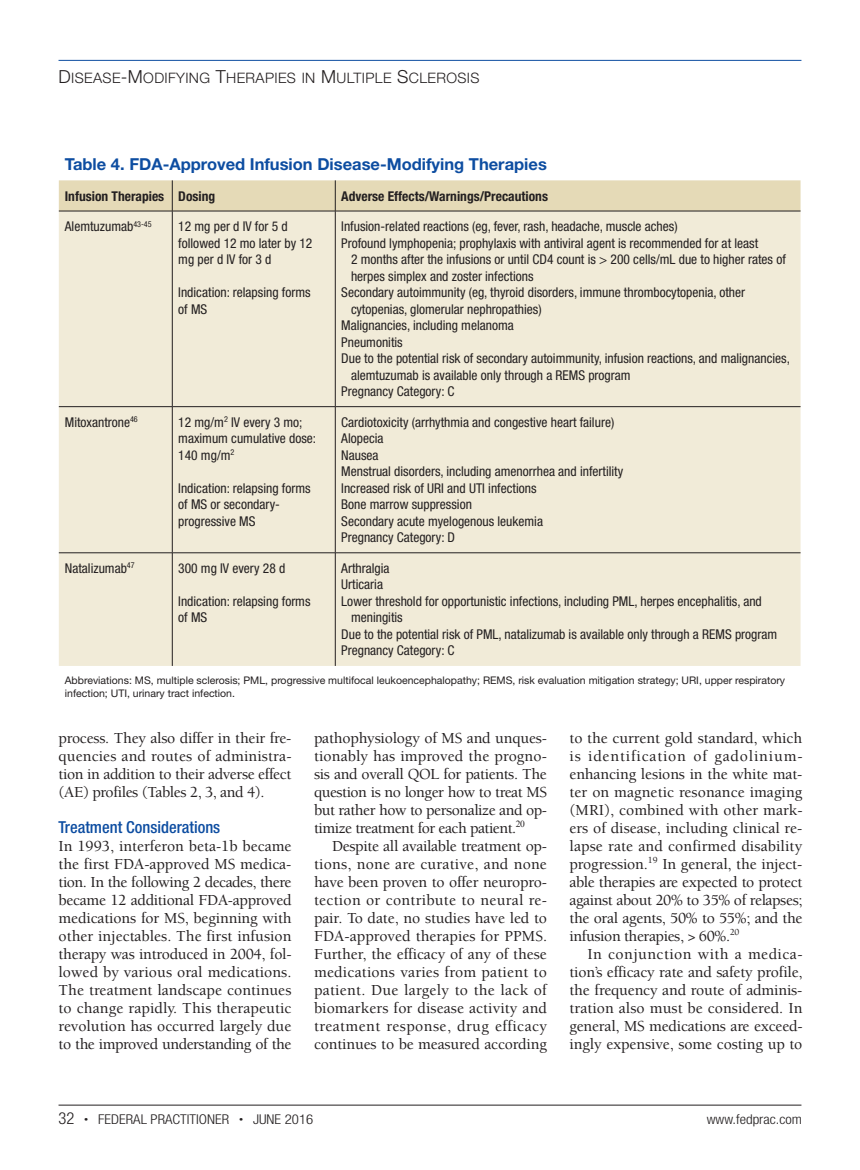
<style>
.page{position:relative;width:860px;height:1170px;background:#fff}
.page>*{position:absolute;margin:0;border:0;box-sizing:border-box;transform-origin:0 0}
.t1{font:700 16.5px "Helvetica Neue LT Std";color:#0d4da1}
.t2{font:500 condensed 16.5px "Helvetica Neue LT Std";color:#0d4da1}
.t3{font:500 15.75px/18px "Berkeley Std";letter-spacing:-.025em;color:#231f20;text-align:justify}
.t4{font:14.4px "Helvetica Neue LT Std Lt SC800";letter-spacing:.025em;color:#231f20}
.t5{font:condensed 13.5px/16.5px "Helvetica Neue LT Std";color:#231f20}
.t6{font:700 condensed 13.5px "Helvetica Neue LT Std";color:#231f20}
.t7{font:300 condensed 13.5px "Helvetica Neue LT Std";color:#231f20;scale:1.1 1}
.t8{font:10.5px/13.5px "Helvetica Neue LT Std";color:#231f20}
.s1{font-size:18px}
.s2{font-size:16.5px}
.s3{font-size:7.5px}
</style>
<div class="page">
<hr style="left:58px;top:60px;width:743px;height:1px;background:#0d4da1">
<hr style="left:58px;top:1105px;width:743px;height:1px;background:#231f20">
<div style="left:59px;top:180px;width:741px;height:31px;background:#e5dab7"></div>
<div style="left:59px;top:212px;width:741px;height:454px;background:#f1ebd8"></div>
<hr style="left:172px;top:180px;width:1px;height:31px;background:#231f20">
<hr style="left:335px;top:180px;width:1px;height:31px;background:#231f20">
<hr style="left:59px;top:211px;width:113px;height:1px;background:#231f20">
<hr style="left:172px;top:211px;width:163px;height:1px;background:#231f20">
<hr style="left:172px;top:211px;width:1px;height:195px;background:#231f20">
<hr style="left:335px;top:211px;width:465px;height:1px;background:#231f20">
<hr style="left:335px;top:211px;width:1px;height:195px;background:#231f20">
<hr style="left:59px;top:406px;width:113px;height:1px;background:#231f20">
<hr style="left:172px;top:406px;width:163px;height:1px;background:#231f20">
<hr style="left:172px;top:407px;width:1px;height:146px;background:#231f20">
<hr style="left:335px;top:406px;width:465px;height:1px;background:#231f20">
<hr style="left:335px;top:407px;width:1px;height:146px;background:#231f20">
<hr style="left:59px;top:553px;width:113px;height:1px;background:#231f20">
<hr style="left:172px;top:553px;width:163px;height:1px;background:#231f20">
<hr style="left:172px;top:553px;width:1px;height:113px;background:#231f20">
<hr style="left:335px;top:553px;width:465px;height:1px;background:#231f20">
<hr style="left:335px;top:553px;width:1px;height:113px;background:#231f20">
<p class="t4" style="left:58px;top:69px;width:422px"><span class="s1">D</span>ISEASE<span class="s1">-M</span>ODIFYING <span class="s1">T</span>HERAPIES IN <span class="s1">M</span>ULTIPLE <span class="s1">S</span>CLEROSIS</p>
<p class="t1" style="left:65px;top:154px;width:483px">Table 4. FDA-Approved Infusion Disease-Modifying Therapies</p>
<p class="t6" style="left:65px;top:188px;width:152px">Infusion Therapies Dosing</p>
<p class="t6" style="left:341px;top:188px;width:208px">Adverse Effects/Warnings/Precautions</p>
<p class="t5" style="left:65px;top:218px;width:88px">Alemtuzumab<sup>43-45</sup></p>
<p class="t5" style="left:178px;top:218px;width:136px">12 mg per d IV for 5 d followed 12 mo later by 12 mg per d IV for 3 d</p>
<p class="t5" style="left:178px;top:284px;width:134px">Indication: relapsing forms of MS</p>
<p class="t5" style="left:341px;top:218px;width:338px">Infusion-related reactions (eg, fever, rash, headache, muscle aches)</p>
<p class="t5" style="left:341px;top:235px;width:418px">Profound lymphopenia; prophylaxis with antiviral agent is recommended for at least</p>
<p class="t5" style="left:351px;top:251px;width:436px">2 months after the infusions or until CD4 count is &gt; 200 cells/mL due to higher rates of</p>
<p class="t5" style="left:351px;top:268px;width:184px">herpes simplex and zoster infections</p>
<p class="t5" style="left:341px;top:284px;width:405px">Secondary autoimmunity (eg, thyroid disorders, immune thrombocytopenia, other</p>
<p class="t5" style="left:351px;top:301px;width:192px">cytopenias, glomerular nephropathies)</p>
<p class="t5" style="left:341px;top:317px;width:174px">Malignancies, including melanoma</p>
<p class="t5" style="left:341px;top:334px;width:63px">Pneumonitis</p>
<p class="t5" style="left:341px;top:350px;width:450px">Due to the potential risk of secondary autoimmunity, infusion reactions, and malignancies,</p>
<p class="t5" style="left:351px;top:367px;width:281px">alemtuzumab is available only through a REMS program</p>
<p class="t5" style="left:341px;top:383px;width:115px">Pregnancy Category: C</p>
<p class="t5" style="left:65px;top:414px;width:74px">Mitoxantrone<sup>46</sup></p>
<p class="t5" style="left:178px;top:414px;width:139px">12 mg/m<sup>2</sup> IV every 3 mo; maximum cumulative dose:<br>140 mg/m<sup>2</sup></p>
<p class="t5" style="left:178px;top:480px;width:134px">Indication: relapsing forms of MS or secondary&shy;progressive MS</p>
<p class="t5" style="left:341px;top:414px;width:283px">Cardiotoxicity (arrhythmia and congestive heart failure)<br>Alopecia<br>Nausea<br>Menstrual disorders, including amenorrhea and infertility Increased risk of URI and UTI infections<br>Bone marrow suppression<br>Secondary acute myelogenous leukemia<br>Pregnancy Category: D</p>
<p class="t5" style="left:65px;top:560px;width:71px">Natalizumab<sup>47</sup></p>
<p class="t5" style="left:178px;top:560px;width:109px">300 mg IV every 28 d</p>
<p class="t5" style="left:178px;top:593px;width:134px">Indication: relapsing forms of MS</p>
<p class="t5" style="left:341px;top:560px;width:50px">Arthralgia</p>
<p class="t5" style="left:341px;top:576px;width:43px">Urticaria</p>
<p class="t5" style="left:341px;top:593px;width:422px">Lower threshold for opportunistic infections, including PML, herpes encephalitis, and</p>
<p class="t5" style="left:351px;top:609px;width:53px">meningitis</p>
<p class="t5" style="left:341px;top:626px;width:437px">Due to the potential risk of PML, natalizumab is available only through a REMS program</p>
<p class="t5" style="left:341px;top:642px;width:115px">Pregnancy Category: C</p>
<p class="t8" style="left:65px;top:673px;width:721px">Abbreviations: MS, multiple sclerosis; PML, progressive multifocal leukoencephalopathy; REMS, risk evaluation mitigation strategy; URI, upper respiratory infection; UTI, urinary tract infection.</p>
<p class="t3" style="left:58px;top:729px;width:234px">process. They also differ in their fre&shy;quencies and routes of administra&shy;tion in addition to their adverse effect (AE) profiles (Tables 2, 3, and 4).</p>
<p class="t2" style="left:58px;top:817px;width:163px">Treatment Considerations</p>
<p class="t3" style="left:58px;top:837px;width:234px">In 1993, interferon beta-1b became the first FDA-approved MS medica&shy;tion. In the following 2 decades, there became 12 additional FDA-approved medications for MS, beginning with other injectables. The first infusion therapy was introduced in 2004, fol&shy;lowed by various oral medications.<br>The treatment landscape continues to change rapidly. This therapeutic revolution has occurred largely due to the improved understanding of the</p>
<p class="t3" style="left:314px;top:729px;width:234px">pathophysiology of MS and unques&shy;tionably has improved the progno&shy;sis and overall QOL for patients. The question is no longer how to treat MS but rather how to personalize and op&shy;timize treatment for each patient.<sup>20</sup></p>
<p class="t3" style="left:314px;top:837px;width:234px;text-indent:18px">Despite all available treatment op&shy;tions, none are curative, and none have been proven to offer neuropro&shy;tection or contribute to neural re&shy;pair. To date, no studies have led to FDA-approved therapies for PPMS.<br>Further, the efficacy of any of these medications varies from patient to patient. Due largely to the lack of biomarkers for disease activity and treatment response, drug efficacy continues to be measured according</p>
<p class="t3" style="left:569px;top:729px;width:234px">to the current gold standard, which is identification of gadolinium&shy;enhancing lesions in the white mat&shy;ter on magnetic resonance imaging (MRI), combined with other mark&shy;ers of disease, including clinical re&shy;lapse rate and confirmed disability progression.<sup>19</sup> In general, the inject&shy;able therapies are expected to protect against about 20% to 35% of relapses; the oral agents, 50% to 55%; and the infusion therapies, &gt; 60%.<sup>20</sup></p>
<p class="t3" style="left:569px;top:945px;width:234px;text-indent:18px">In conjunction with a medica&shy;tion’s efficacy rate and safety profile, the frequency and route of adminis&shy;tration also must be considered. In general, MS medications are exceed&shy;ingly expensive, some costing up to</p>
<p class="t7" style="left:58px;top:1112px;width:233px"><span class="s2">32</span> <span class="s3">•</span> FEDERAL PRACTITIONER <span class="s3">•</span> JUNE 2016</p>
<p class="t7" style="left:706px;top:1112px;width:88px">www.fedprac.com</p>
</div>
